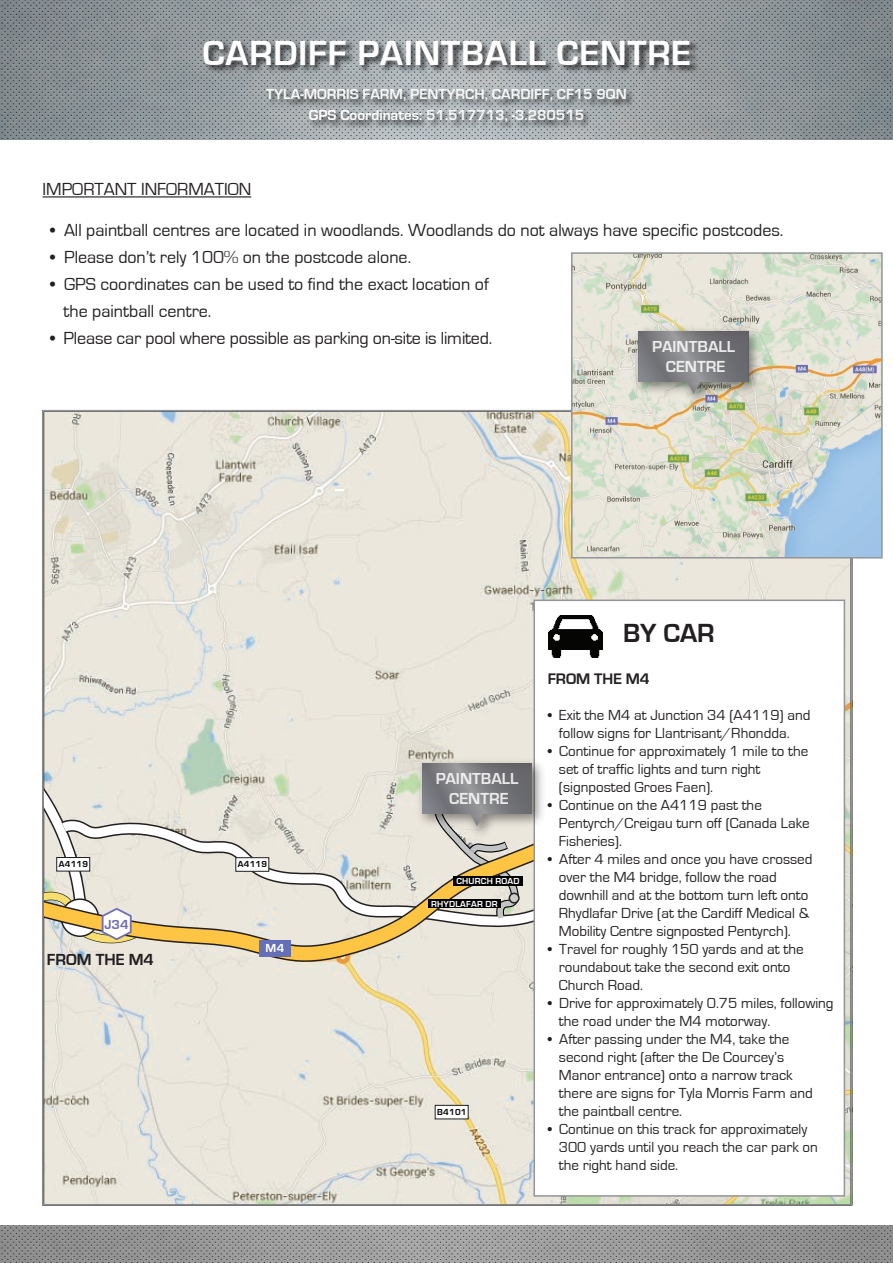
<style>
.page{position:relative;width:893px;height:1263px;background:#fff}
.page>*{position:absolute;margin:0;border:0;box-sizing:border-box;transform-origin:0 0}
.t1{font:700 36px "Eurostile";letter-spacing:.025em;color:#fff}
.t2{font:700 27px "Eurostile";color:#231f20}
.t3{font:18px/27px "Eurostile";color:#231f20}
.t4{font:700 16.5px/19.8px "Eurostile";color:#fff;text-align:center}
.t5{font:700 16.5px "Eurostile";color:#231f20}
.t6{font:700 15.75px "Eurostile";color:#231f20}
.t7{font:15px/18px "Eurostile";color:#231f20}
.t8{font:700 15px/21px "Eurostile";color:#f6f8f8;text-align:center}
.t9{font:700 13.5px "Eurostile";color:#706db2}
.t10{font:700 12px "Eurostile";color:#fff}
.t11{font:700 9px "Eurostile";letter-spacing:.025em;color:#fff}
.t12{font:700 9px "Eurostile";letter-spacing:.025em;color:#000001}
.s1{color:#fff}
</style>
<div class="page">
<img style="left:0;top:0;width:892px;height:139px">
<img style="left:264px;top:85px;width:375px;height:30px">
<img style="left:306px;top:105px;width:291px;height:31px">
<img style="left:199px;top:31px;width:504px;height:54px">
<img style="left:0;top:1225px;width:892px;height:38px">
<hr style="left:43px;top:196px;width:208px;height:2px;background:#231f20">
<img style="left:46px;top:413px;width:802px;height:790px">
<svg style="left:45px;top:782px;width:488px;height:190px;background:#e3e2d6"></svg>
<svg style="left:45px;top:786px;width:488px;height:182px;background:#e3dccc"></svg>
<div style="left:259px;top:940px;width:31px;height:17px;background:#656fb5"></div>
<div style="left:435px;top:1105px;width:33px;height:14px;background:#fff;border:1px solid #231f20"></div>
<svg style="left:45px;top:748px;width:91px;height:195px;background:#e1dbcd"></svg>
<div style="left:235px;top:857px;width:34px;height:15px;background:#fff;border:1px solid #231f20"></div>
<img style="left:574px;top:255px;width:305px;height:301px">
<div style="left:571px;top:252px;width:311px;height:307px;border:2px solid #939598"></div>
<div style="left:533px;top:600px;width:312px;height:597px;background:#fff;border:2px solid #939598"></div>
<img style="left:413px;top:755px;width:130px;height:90px">
<svg style="left:422px;top:813px;width:109px;height:106px;background:#b9b19d"></svg>
<svg style="left:422px;top:764px;width:109px;height:1px"></svg>
<svg style="left:422px;top:765px;width:109px;height:48px;background:#7b7b80"></svg>
<img style="left:629px;top:323px;width:138px;height:90px">
<svg style="left:638px;top:381px;width:110px;height:13px"></svg>
<svg style="left:638px;top:332px;width:110px;height:49px"></svg>
<svg style="left:639px;top:333px;width:108px;height:48px;background:#7b7b80"></svg>
<img style="left:549px;top:615px;width:53px;height:42px">
<h1 class="t1" style="left:202px;top:33px;width:490px">CARDIFF PAINTBALL CENTRE</h1>
<p class="t8" style="left:266px;top:84px;width:362px">TYLA-MORRIS FARM, PENTYRCH, CARDIFF, CF15 9QN<br><span class="s1">GPS Coordinates:</span> 51.517713, -3.280515</p>
<p class="t3" style="left:43px;top:176px;width:210px">IMPORTANT INFORMATION</p>
<p class="t3" style="left:50px;top:217px;width:735px">• All paintball centres are located in woodlands. Woodlands do not always have specific postcodes.</p>
<p class="t3" style="left:50px;top:244px;width:362px">• Please don’t rely 100% on the postcode alone.</p>
<p class="t3" style="left:64px;top:271px;width:426px;text-indent:-14px">• GPS coordinates can be used to find the exact location of the paintball centre.</p>
<p class="t3" style="left:50px;top:325px;width:443px">• Please car pool where possible as parking on-site is limited.</p>
<p class="t4" style="left:652px;top:337px;width:85px">PAINTBALL<br>CENTRE</p>
<p class="t12" style="left:59px;top:859px;width:31px">A4119</p>
<p class="t9" style="left:104px;top:917px;width:26px">J34</p>
<p class="t5" style="left:47px;top:951px;width:108px">FROM THE M4</p>
<p class="t12" style="left:238px;top:859px;width:31px">A4119</p>
<p class="t10" style="left:265px;top:942px;width:20px">M4</p>
<p class="t4" style="left:435px;top:769px;width:85px">PAINTBALL<br>CENTRE</p>
<p class="t11" style="left:456px;top:876px;width:65px">CHURCH ROAD</p>
<p class="t11" style="left:431px;top:899px;width:68px">RHYDLAFAR DR</p>
<p class="t12" style="left:437px;top:1107px;width:31px">B4101</p>
<h2 class="t2" style="left:623px;top:618px;width:93px">BY CAR</h2>
<p class="t6" style="left:547px;top:670px;width:104px">FROM THE M4</p>
<p class="t7" style="left:559px;top:707px;width:253px;text-indent:-11px">• Exit the M4 at Junction 34 (A4119) and follow signs for Llantrisant/Rhondda.</p>
<p class="t7" style="left:559px;top:743px;width:251px;text-indent:-11px">• Continue for approximately 1 mile to the set of traffic lights and turn right (signposted Groes Faen).</p>
<p class="t7" style="left:559px;top:797px;width:252px;text-indent:-11px">• Continue on the A4119 past the<br>Pentyrch/Creigau turn off (Canada Lake<br>Fisheries).</p>
<p class="t7" style="left:559px;top:851px;width:255px;text-indent:-11px">• After 4 miles and once you have crossed over the M4 bridge, follow the road downhill and at the bottom turn left onto Rhydlafar Drive (at the Cardiff Medical &amp; Mobility Centre signposted Pentyrch).</p>
<p class="t7" style="left:559px;top:941px;width:246px;text-indent:-11px">• Travel for roughly 150 yards and at the roundabout take the second exit onto<br>Church Road.</p>
<p class="t7" style="left:559px;top:995px;width:276px;text-indent:-11px">• Drive for approximately 0.75 miles, following the road under the M4 motorway.</p>
<p class="t7" style="left:559px;top:1031px;width:255px;text-indent:-11px">• After passing under the M4, take the second right (after the De Courcey’s Manor entrance) onto a narrow track there are signs for Tyla Morris Farm and the paintball centre.</p>
<p class="t7" style="left:559px;top:1121px;width:260px;text-indent:-11px">• Continue on this track for approximately<br>300 yards until you reach the car park on the right hand side.</p>
</div>
